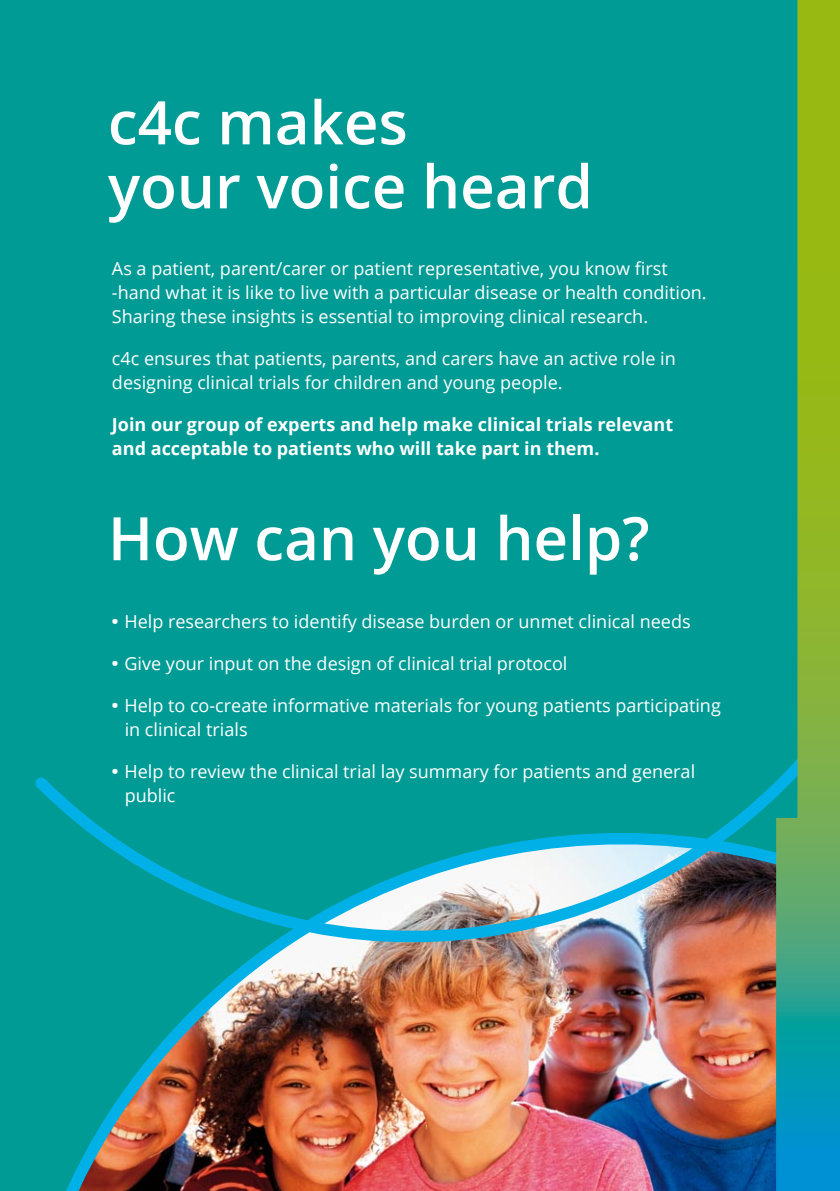
<style>
.page{position:relative;width:840px;height:1191px;background:#fff}
.page>*{position:absolute;margin:0;border:0;box-sizing:border-box;transform-origin:0 0}
.t1{font:600 60px/64px "Open Sans";color:#fff}
.t2{font:18px/24px "Open Sans";color:#fff}
.t3{font:700 18px/24px "Open Sans";color:#fff}
.s1{font-weight:700;font-size:30px}
</style>
<div class="page">
<div style="left:0;top:0;width:839px;height:1191px;background:#009b95"></div>
<img style="left:35px;top:777px;width:740px;height:414px">
<svg style="left:775px;top:0;width:64px;height:1191px"></svg>
<h1 class="t1" style="left:108px;top:89px;width:486px">c4c makes<br>your voice heard</h1>
<p class="t2" style="left:112px;top:256px;width:596px">As a patient, parent/carer or patient representative, you know first -hand what it is like to live with a particular disease or health condition.<br>Sharing these insights is essential to improving clinical research.</p>
<p class="t2" style="left:112px;top:346px;width:565px">c4c ensures that patients, parents, and carers have an active role in designing clinical trials for children and young people.</p>
<p class="t3" style="left:112px;top:412px;width:562px">Join our group of experts and help make clinical trials relevant and acceptable to patients who will take part in them.</p>
<h1 class="t1" style="left:108px;top:505px;width:543px">How can you help?</h1>
<p class="t2" style="left:111px;top:609px;width:581px"><span class="s1">·</span> Help researchers to identify disease burden or unmet clinical needs</p>
<p class="t2" style="left:111px;top:651px;width:458px"><span class="s1">·</span> Give your input on the design of clinical trial protocol</p>
<p class="t2" style="left:125px;top:693px;width:597px;text-indent:-14px"><span class="s1">·</span> Help to co-create informative materials for young patients participating in clinical trials</p>
<p class="t2" style="left:125px;top:759px;width:571px;text-indent:-14px"><span class="s1">·</span> Help to review the clinical trial lay summary for patients and general public</p>
</div>
